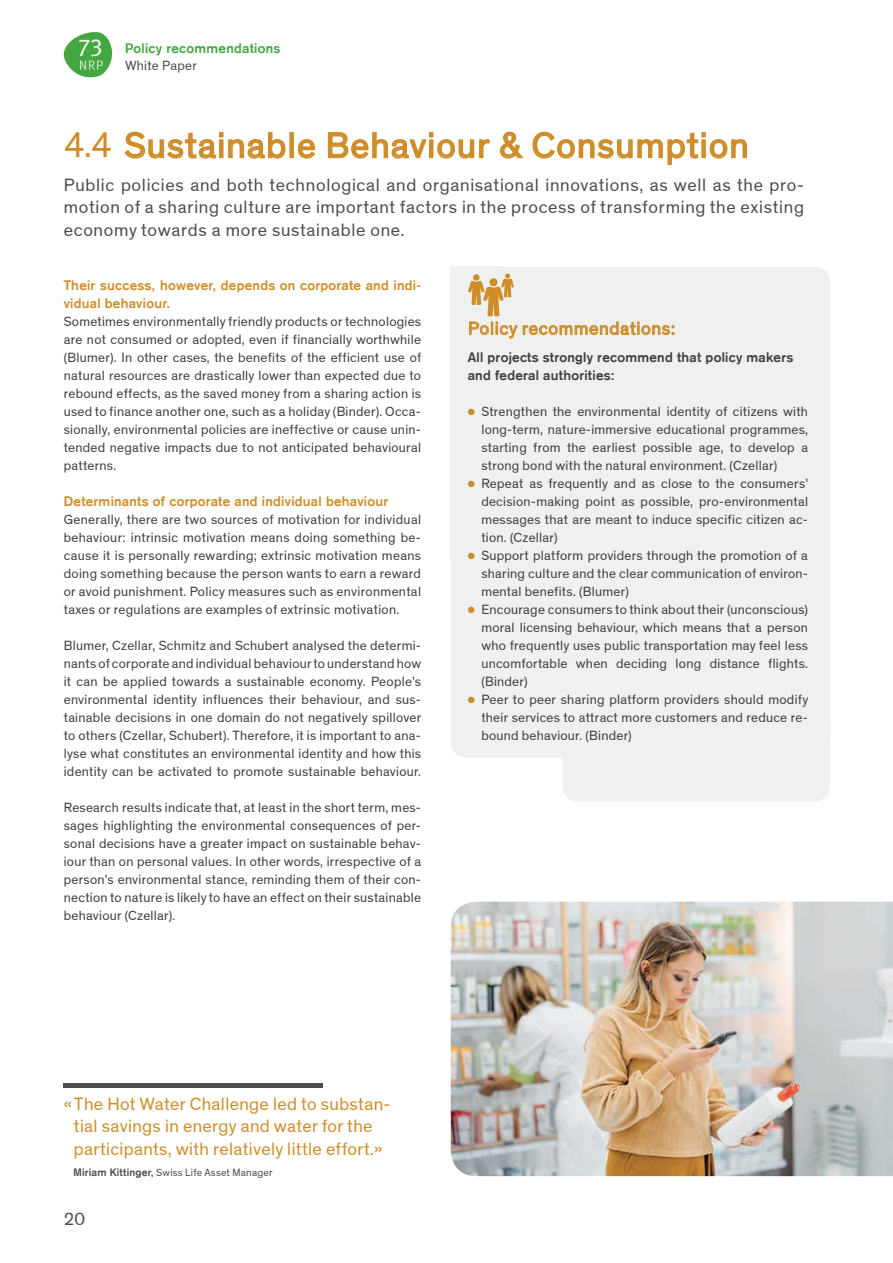
<style>
.page{position:relative;width:893px;height:1263px;background:#fff}
.page>*{position:absolute;margin:0;border:0;box-sizing:border-box;transform-origin:0 0}
.t1{font:36px "Theinhardt";letter-spacing:.04em;color:#cf8d29}
.t2{font:18px/22.5px "Theinhardt";letter-spacing:.04em;color:#4b4c4d;text-align:justify}
.t3{font:18px/22.5px "Theinhardt";letter-spacing:.02em;color:#cf8d29;text-align:center}
.t4{font:18px "Theinhardt";letter-spacing:.045em;color:#cf8d29}
.t5{font:13.5px/18px "Theinhardt";letter-spacing:.02em;color:#3e3e3f;text-align:justify}
.t6{font:700 13.5px/18px "Akzidenz Grotesk";letter-spacing:.02em;color:#cf8d29}
.t7{font:700 13.5px/18px "Akzidenz Grotesk";letter-spacing:.02em;color:#3e3e3f}
.t8{font:700 13.5px "Akzidenz Grotesk";letter-spacing:.02em;color:#43a842}
.t9{font:13.5px "Theinhardt";letter-spacing:.02em;color:#4b4c4d}
.t10{font:10.5px "Theinhardt";letter-spacing:.02em;color:#4b4c4d}
.s1{color:#cf8d29}
.s2{font-family:"Akzidenz Grotesk";font-weight:700}
</style>
<div class="page">
<svg style="left:124px;top:131px;width:162px;height:28px"></svg>
<div style="left:289px;top:132px;width:5px;height:26px;border:2px solid #cf8d29"></div>
<svg style="left:297px;top:139px;width:19px;height:20px"></svg>
<svg style="left:327px;top:132px;width:163px;height:27px"></svg>
<svg style="left:500px;top:131px;width:24px;height:28px"></svg>
<svg style="left:532px;top:131px;width:216px;height:34px"></svg>
<img style="left:451px;top:902px;width:441px;height:274px">
<div style="left:64px;top:1083px;width:259px;height:5px;background:#4b4c4d"></div>
<hr style="left:892px;top:572px;width:1px;height:330px;background:#eff0f0">
<div style="left:451px;top:266px;width:379px;height:492px;background:#eff0f0;border-radius:16px"></div>
<div style="left:562px;top:700px;width:268px;height:101px;background:#eff0f0;border-radius:16px"></div>
<div style="left:451px;top:266px;width:51px;height:294px;background:#eff0f0"></div>
<svg style="left:468px;top:273px;width:206px;height:66px"></svg>
<svg style="left:64px;top:32px;width:48px;height:45px"></svg>
<div style="left:859px;top:0;width:34px;height:765px;background:#fff"></div>
<p class="t8" style="left:125px;top:40px;width:157px">Policy recommendations</p>
<p class="t9" style="left:125px;top:57px;width:74px">White Paper</p>
<h1 class="t1" style="left:64px;top:125px;width:686px">4.4 Sustainable Behaviour &amp; Consumption</h1>
<h2 class="t2" style="left:64px;top:173px;width:742px">Public policies and both technological and organisational innovations, as well as the pro&shy;motion of a sharing culture are important factors in the process of transforming the existing economy towards a more sustainable one.</h2>
<p class="t6" style="left:64px;top:276px;width:359px">Their success, however, depends on corporate and indi&shy;vidual behaviour.</p>
<p class="t5" style="left:64px;top:312px;width:359px">Sometimes environmentally friendly products or technologies are not consumed or adopted, even if financially worthwhile (Blumer). In other cases, the benefits of the efficient use of natural resources are drastically lower than expected due to rebound effects, as the saved money from a sharing action is used to finance another one, such as a holiday (Binder). Occa&shy;sionally, environmental policies are ineffective or cause unin&shy;tended negative impacts due to not anticipated behavioural patterns.</p>
<p class="t6" style="left:64px;top:492px;width:326px">Determinants of corporate and individual behaviour</p>
<p class="t5" style="left:64px;top:510px;width:359px">Generally, there are two sources of motivation for individual behaviour: intrinsic motivation means doing something be&shy;cause it is personally rewarding; extrinsic motivation means doing something because the person wants to earn a reward or avoid punishment. Policy measures such as environmental taxes or regulations are examples of extrinsic motivation.</p>
<p class="t5" style="left:64px;top:636px;width:359px">Blumer, Czellar, Schmitz and Schubert analysed the determi&shy;nants of corporate and individual behaviour to understand how it can be applied towards a sustainable economy. People’s environmental identity influences their behaviour, and sus&shy;tainable decisions in one domain do not negatively spillover to others (Czellar, Schubert). Therefore, it is important to ana&shy;lyse what constitutes an environmental identity and how this identity can be activated to promote sustainable behaviour.</p>
<p class="t5" style="left:64px;top:798px;width:359px">Research results indicate that, at least in the short term, mes&shy;sages highlighting the environmental consequences of per&shy;sonal decisions have a greater impact on sustainable behav&shy;iour than on personal values. In other words, irrespective of a person’s environmental stance, reminding them of their con&shy;nection to nature is likely to have an effect on their sustainable behaviour (Czellar).</p>
<h2 class="t4" style="left:468px;top:318px;width:208px">Policy recommendations:</h2>
<p class="t7" style="left:468px;top:348px;width:327px">All projects strongly recommend that policy makers and federal authorities:</p>
<p class="t5" style="left:481px;top:402px;width:328px;text-indent:-14px"><span class="s1">●</span> Strengthen the environmental identity of citizens with long-term, nature-immersive educational programmes, starting from the earliest possible age, to develop a strong bond with the natural environment. (Czellar)</p>
<p class="t5" style="left:481px;top:474px;width:328px;text-indent:-14px"><span class="s1">●</span> Repeat as frequently and as close to the consumers’ decision-making point as possible, pro-environmental messages that are meant to induce specific citizen ac&shy;tion. (Czellar)</p>
<p class="t5" style="left:481px;top:546px;width:328px;text-indent:-14px"><span class="s1">●</span> Support platform providers through the promotion of a sharing culture and the clear communication of environ&shy;mental benefits. (Blumer)</p>
<p class="t5" style="left:481px;top:600px;width:328px;text-indent:-14px"><span class="s1">●</span> Encourage consumers to think about their (unconscious) moral licensing behaviour, which means that a person who frequently uses public transportation may feel less uncomfortable when deciding long distance flights. (Binder)</p>
<p class="t5" style="left:481px;top:690px;width:328px;text-indent:-14px"><span class="s1">●</span> Peer to peer sharing platform providers should modify their services to attract more customers and reduce re&shy;bound behaviour. (Binder)</p>
<h2 class="t3" style="left:64px;top:1092px;width:328px">«The Hot Water Challenge led to substan&shy;tial savings in energy and water for the participants, with relatively little effort.»</h2>
<p class="t10" style="left:74px;top:1166px;width:201px"><span class="s2">Miriam Kittinger,</span> Swiss Life Asset Manager</p>
<h2 class="t2" style="left:64px;top:1207px;width:23px">20</h2>
</div>
